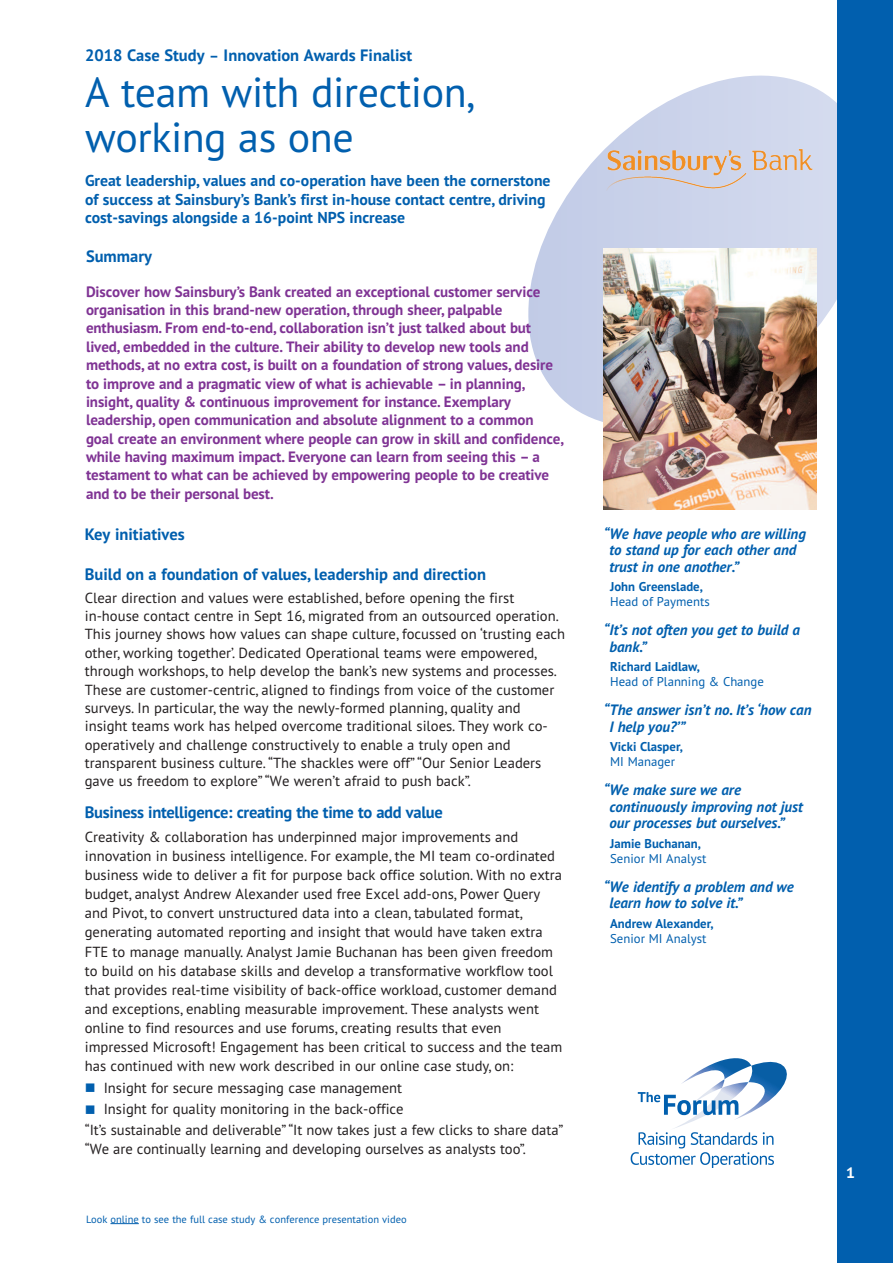
<style>
.page{position:relative;width:893px;height:1263px;background:#fff}
.page>*{position:absolute;margin:0;border:0;box-sizing:border-box;transform-origin:0 0}
.t1{font:42px/45px "PT Sans";letter-spacing:-.01em;color:#015fae}
.t2{font:700 16.5px "PT Sans";color:#015fae}
.t3{font:700 15.75px/18.5px "PT Sans";color:#015fae}
.t4{font:700 15px/18.3px "PT Sans";letter-spacing:-.005em;color:#7f3394}
.t5{font:italic 700 15px/16.5px "PT Sans";color:#015fae}
.t6{font:700 15px "PT Sans Caption";color:#fff}
.t7{font:14.7px/19.2px "PT Sans";color:#231f20}
.t8{font:12.75px "PT Sans";color:#015fae}
.t9{font:700 12.75px "PT Sans";color:#015fae}
.t10{font:10.5px "PT Sans";color:#015fae}
.s1{font-size:15px}
.s2{color:#015fae}
</style>
<div class="page">
<svg style="left:528px;top:51px;width:310px;height:400px"></svg>
<div style="left:838px;top:0;width:55px;height:1263px;background:#015fae"></div>
<img style="left:604px;top:147px;width:212px;height:44px">
<img style="left:604px;top:249px;width:212px;height:260px">
<svg style="left:631px;top:1058px;width:156px;height:109px"></svg>
<svg style="left:110px;top:1223px;width:29px;height:1px"></svg>
<p class="t2" style="left:85px;top:45px;width:329px">2018 Case Study <span class="s1">–</span> Innovation Awards Finalist</p>
<h1 class="t1" style="left:85px;top:69px;width:391px">A team with direction, working as one</h1>
<p class="t3" style="left:85px;top:171px;width:467px">Great leadership, values and co-operation have been the cornerstone of success at Sainsbury’s Bank’s first in-house contact centre, driving cost-savings alongside a 16-point NPS increase</p>
<p class="t2" style="left:86px;top:245px;width:68px">Summary</p>
<p class="t4" style="left:86px;top:282px;width:479px">Discover how Sainsbury’s Bank created an exceptional customer service organisation in this brand-new operation, through sheer, palpable enthusiasm. From end-to-end, collaboration isn’t just talked about but lived, embedded in the culture. Their ability to develop new tools and methods, at no extra cost, is built on a foundation of strong values, desire to improve and a pragmatic view of what is achievable – in planning, insight, quality &amp; continuous improvement for instance. Exemplary leadership, open communication and absolute alignment to a common goal create an environment where people can grow in skill and confidence, while having maximum impact. Everyone can learn from seeing this – a testament to what can be achieved by empowering people to be creative and to be their personal best.</p>
<p class="t2" style="left:85px;top:523px;width:101px">Key initiatives</p>
<p class="t2" style="left:85px;top:563px;width:403px">Build on a foundation of values, leadership and direction</p>
<p class="t7" style="left:85px;top:588px;width:482px;line-height:18.3px">Clear direction and values were established, before opening the first in-house contact centre in Sept 16, migrated from an outsourced operation.<br>This journey shows how values can shape culture, focussed on ‘trusting each other, working together’. Dedicated Operational teams were empowered, through workshops, to help develop the bank’s new systems and processes.<br>These are customer-centric, aligned to findings from voice of the customer surveys. In particular, the way the newly-formed planning, quality and insight teams work has helped overcome traditional siloes. They work co&shy;operatively and challenge constructively to enable a truly open and transparent business culture.“The shackles were off”“Our Senior Leaders gave us freedom to explore”“We weren’t afraid to push back”.</p>
<p class="t2" style="left:85px;top:801px;width:360px">Business intelligence: creating the time to add value</p>
<p class="t7" style="left:85px;top:827px;width:479px">Creativity &amp; collaboration has underpinned major improvements and innovation in business intelligence. For example, the MI team co-ordinated business wide to deliver a fit for purpose back office solution. With no extra budget, analyst Andrew Alexander used free Excel add-ons, Power Query and Pivot, to convert unstructured data into a clean, tabulated format, generating automated reporting and insight that would have taken extra FTE to manage manually. Analyst Jamie Buchanan has been given freedom to build on his database skills and develop a transformative workflow tool that provides real-time visibility of back-office workload, customer demand and exceptions, enabling measurable improvement. These analysts went online to find resources and use forums, creating results that even impressed Microsoft! Engagement has been critical to success and the team has continued with new work described in our online case study, on:</p>
<p class="t7" style="left:85px;top:1077px;width:319px"><span class="s2">■</span> Insight for secure messaging case management</p>
<p class="t7" style="left:85px;top:1097px;width:480px;line-height:21.3px"><span class="s2">■</span> Insight for quality monitoring in the back-office<br>“It’s sustainable and deliverable”“It now takes just a few clicks to share data”</p>
<p class="t7" style="left:85px;top:1139px;width:443px">“We are continually learning and developing ourselves as analysts too”.</p>
<p class="t10" style="left:86px;top:1212px;width:322px">Look online to see the full case study &amp; conference presentation video</p>
<p class="t5" style="left:609px;top:525px;width:198px;text-indent:-5px">“We have people who are willing to stand up for each other and trust in one another.”</p>
<p class="t9" style="left:610px;top:578px;width:94px">John Greenslade,</p>
<p class="t8" style="left:610px;top:593px;width:101px">Head of Payments</p>
<p class="t5" style="left:609px;top:622px;width:192px;text-indent:-5px">“It’s not often you get to build a bank.”</p>
<p class="t9" style="left:610px;top:658px;width:91px">Richard Laidlaw,</p>
<p class="t8" style="left:610px;top:673px;width:155px">Head of Planning &amp; Change</p>
<p class="t5" style="left:609px;top:702px;width:204px;text-indent:-5px">“The answer isn’t no. It’s ‘how can<br>I help you?’”</p>
<p class="t9" style="left:610px;top:738px;width:74px">Vicki Clasper,</p>
<p class="t8" style="left:610px;top:753px;width:66px">MI Manager</p>
<p class="t5" style="left:609px;top:782px;width:195px;text-indent:-5px">“We make sure we are continuously improving not just our processes but ourselves.”</p>
<p class="t9" style="left:610px;top:835px;width:92px">Jamie Buchanan,</p>
<p class="t8" style="left:610px;top:850px;width:98px">Senior MI Analyst</p>
<p class="t5" style="left:609px;top:878px;width:186px;text-indent:-5px">“We identify a problem and we learn how to solve it.”</p>
<p class="t9" style="left:610px;top:915px;width:105px">Andrew Alexander,</p>
<p class="t8" style="left:610px;top:930px;width:98px">Senior MI Analyst</p>
<p class="t6" style="left:846px;top:1162px;width:10px">1</p>
</div>
